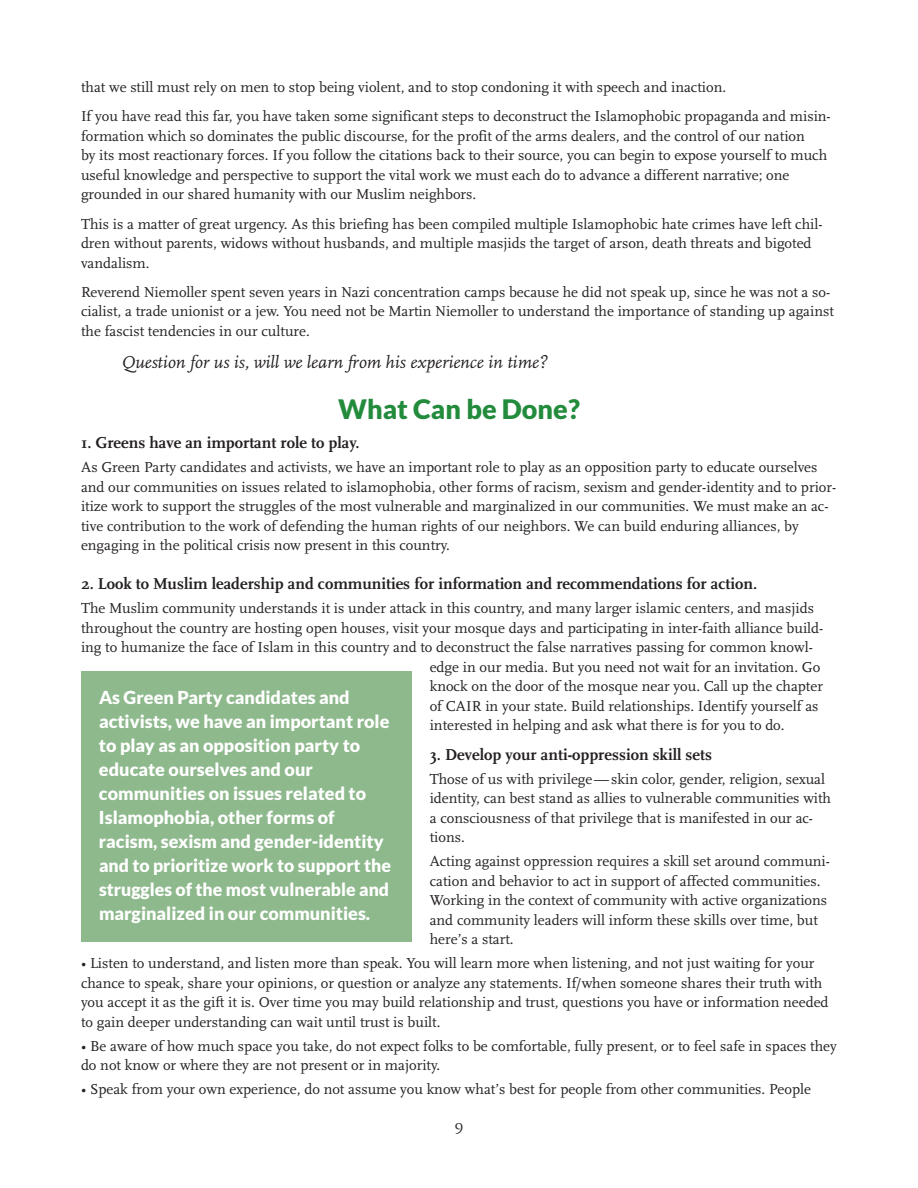
<style>
.page{position:relative;width:918px;height:1188px;background:#fff}
.page>*{position:absolute;margin:0;border:0;box-sizing:border-box;transform-origin:0 0}
.t1{font:900 27px "Lato";color:#238b3c}
.t2{font:900 18px/24px "Lato";color:#fff}
.t3{font:italic 18px "Scala";color:#231f20}
.t4{font:700 16.5px "Scala";color:#231f20}
.t5{font:15px/19.5px "Scala";color:#231f20}
</style>
<div class="page">
<div style="left:81px;top:671px;width:331px;height:271px;background:#8eb98c"></div>
<p class="t5" style="left:81px;top:73px;width:751px;line-height:29.2px">that we still must rely on men to stop being violent, and to stop condoning it with speech and inaction.<br>If you have read this far, you have taken some significant steps to deconstruct the Islamophobic propaganda and misin-</p>
<p class="t5" style="left:81px;top:127px;width:748px">formation which so dominates the public discourse, for the profit of the arms dealers, and the control of our nation<br>by its most reactionary forces. If you follow the citations back to their source, you can begin to expose yourself to much useful knowledge and perspective to support the vital work we must each do to advance a different narrative; one grounded in our shared humanity with our Muslim neighbors.</p>
<p class="t5" style="left:81px;top:214px;width:743px">This is a matter of great urgency. As this briefing has been compiled multiple Islamophobic hate crimes have left chil&shy;dren without parents, widows without husbands, and multiple masjids the target of arson, death threats and bigoted vandalism.</p>
<p class="t5" style="left:81px;top:283px;width:754px">Reverend Niemoller spent seven years in Nazi concentration camps because he did not speak up, since he was not a so&shy;cialist, a trade unionist or a jew. You need not be Martin Niemoller to understand the importance of standing up against the fascist tendencies in our culture.</p>
<p class="t3" style="left:122px;top:353px;width:427px">Question for us is, will we learn from his experience in time?</p>
<h1 class="t1" style="left:338px;top:393px;width:243px">What Can be Done?</h1>
<p class="t4" style="left:81px;top:434px;width:280px">1. Greens have an important role to play.</p>
<p class="t5" style="left:81px;top:458px;width:757px">As Green Party candidates and activists, we have an important role to play as an opposition party to educate ourselves and our communities on issues related to islamophobia, other forms of racism, sexism and gender-identity and to prior&shy;itize work to support the struggles of the most vulnerable and marginalized in our communities. We must make an ac&shy;tive contribution to the work of defending the human rights of our neighbors. We can build enduring alliances, by engaging in the political crisis now present in this country.</p>
<p class="t4" style="left:81px;top:575px;width:678px">2. Look to Muslim leadership and communities for information and recommendations for action.</p>
<p class="t5" style="left:81px;top:599px;width:734px">The Muslim community understands it is under attack in this country, and many larger islamic centers, and masjids</p>
<p class="t5" style="left:81px;top:619px;width:744px">throughout the country are hosting open houses, visit your mosque days and participating in inter-faith alliance build-</p>
<p class="t5" style="left:81px;top:638px;width:733px">ing to humanize the face of Islam in this country and to deconstruct the false narratives passing for common knowl-</p>
<p class="t5" style="left:430px;top:658px;width:392px">edge in our media. But you need not wait for an invitation. Go</p>
<p class="t5" style="left:430px;top:677px;width:395px">knock on the door of the mosque near you. Call up the chapter</p>
<p class="t5" style="left:430px;top:697px;width:390px">of CAIR in your state. Build relationships. Identify yourself as</p>
<p class="t5" style="left:430px;top:716px;width:356px">interested in helping and ask what there is for you to do.</p>
<p class="t4" style="left:430px;top:745px;width:284px">3. Develop your anti-oppression skill sets</p>
<p class="t5" style="left:430px;top:769px;width:403px">Those of us with privilege—skin color, gender, religion, sexual identity, can best stand as allies to vulnerable communities with a consciousness of that privilege that is manifested in our ac&shy;tions.</p>
<p class="t5" style="left:430px;top:852px;width:402px">Acting against oppression requires a skill set around communi&shy;cation and behavior to act in support of affected communities.<br>Working in the context of community with active organizations and community leaders will inform these skills over time, but here’s a start.</p>
<p class="t5" style="left:81px;top:954px;width:749px">• Listen to understand, and listen more than speak. You will learn more when listening, and not just waiting for your chance to speak, share your opinions, or question or analyze any statements. If/when someone shares their truth with you accept it as the gift it is. Over time you may build relationship and trust, questions you have or information needed to gain deeper understanding can wait until trust is built.</p>
<p class="t5" style="left:81px;top:1036px;width:757px">• Be aware of how much space you take, do not expect folks to be comfortable, fully present, or to feel safe in spaces they do not know or where they are not present or in majority.</p>
<p class="t5" style="left:81px;top:1080px;width:732px">• Speak from your own experience, do not assume you know what’s best for people from other communities. People</p>
<p class="t5" style="left:454px;top:1116px;width:11px">9</p>
<p class="t2" style="left:99px;top:685px;width:293px">As Green Party candidates and activists, we have an important role to play as an opposition party to educate ourselves and our communities on issues related to Islamophobia, other forms of racism, sexism and gender-identity and to prioritize work to support the struggles of the most vulnerable and marginalized in our communities.</p>
</div>
